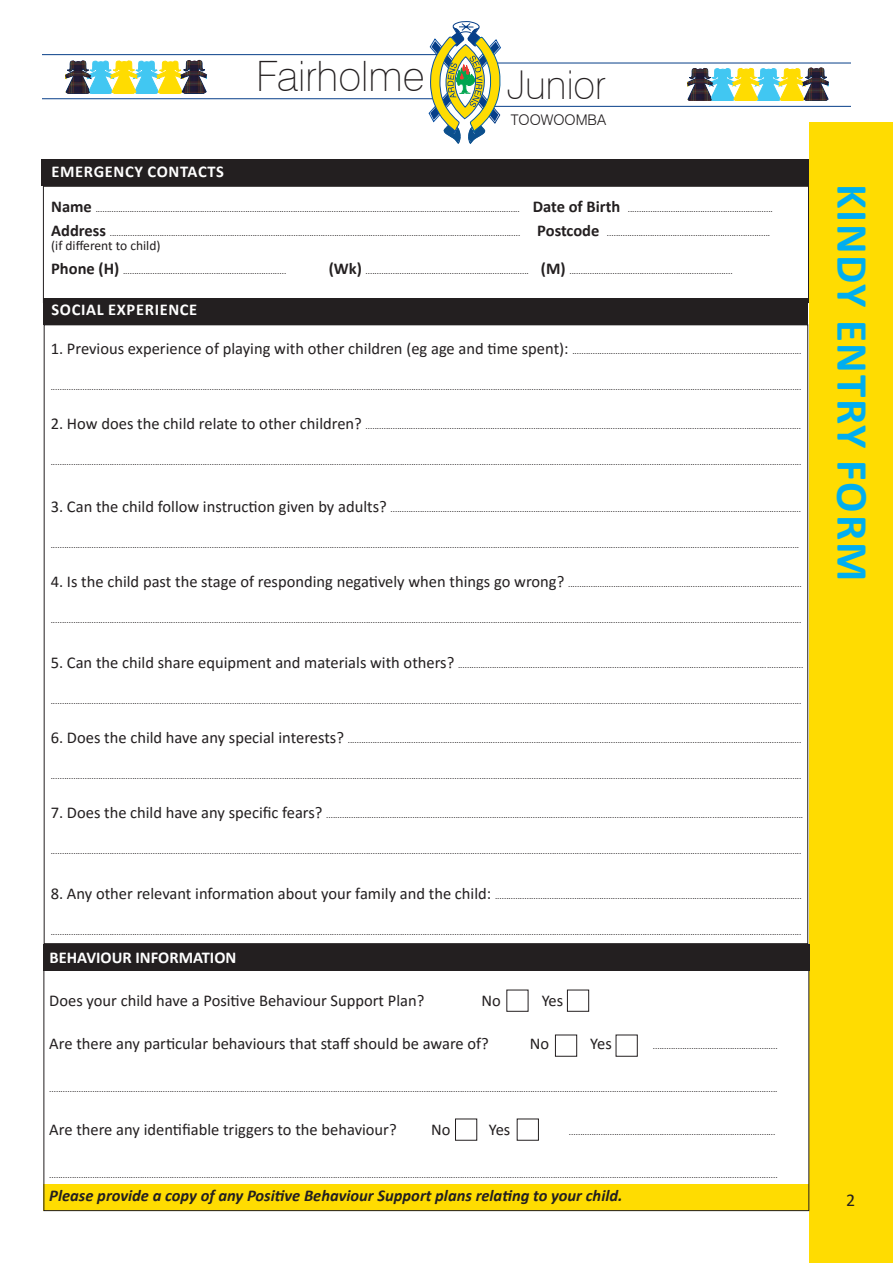
<style>
.page{position:relative;width:893px;height:1263px;background:#fff}
.page>*{position:absolute;margin:0;border:0;box-sizing:border-box;transform-origin:0 0}
.t1{font:700 45px "Calibri";letter-spacing:.04em;color:#00aeef}
.t2{font:100 41.85px "Swiss 721 BT";color:#231f20}
.t3{font:100 39.75px "Swiss 721 BT";color:#231f20}
.t4{font:18px "Calibri";color:#231f20}
.t5{font:16.5px "Calibri";color:#231f20}
.t6{font:italic 700 16.5px "Calibri";color:#231f20}
.t7{font:700 16.5px "Calibri";letter-spacing:.04em;color:#fff}
.t8{font:700 16.5px "Calibri";color:#fff}
.t9{font:300 14.7px "Swiss 721 BT";color:#231f20}
.t10{font:13.5px "Calibri";color:#231f20}
.t11{font:9px "Calibri";color:#231f20}
.s1{font-weight:700;font-size:16.5px}
.s2{font-size:16.5px}
</style>
<div class="page">
<div style="left:809px;top:123px;width:84px;height:1140px;background:#ffdc01"></div>
<div style="left:43px;top:298px;width:764px;height:26px;background:#231f20"></div>
<div style="left:41px;top:159px;width:768px;height:27px;background:#231f20"></div>
<div style="left:43px;top:186px;width:766px;height:117px;border:1px solid #231f20"></div>
<div style="left:43px;top:1184px;width:766px;height:27px;background:#ffdc01"></div>
<div style="left:43px;top:944px;width:766px;height:27px;background:#231f20"></div>
<div style="left:567px;top:990px;width:22px;height:21px;border:1px solid #231f20"></div>
<div style="left:555px;top:1035px;width:22px;height:21px;border:1px solid #231f20"></div>
<hr style="left:495px;top:106px;width:355px;height:1px;background:#073f89">
<hr style="left:497px;top:63px;width:353px;height:1px;background:#073f89">
<hr style="left:43px;top:98px;width:390px;height:1px;background:#073f89">
<svg style="left:428px;top:21px;width:73px;height:123px"></svg>
<hr style="left:43px;top:54px;width:394px;height:1px;background:#073f89">
<svg style="left:91px;top:60px;width:90px;height:33px"></svg>
<img style="left:65px;top:60px;width:26px;height:33px">
<img style="left:181px;top:59px;width:26px;height:34px">
<svg style="left:713px;top:67px;width:90px;height:34px"></svg>
<img style="left:687px;top:68px;width:26px;height:33px">
<img style="left:803px;top:67px;width:26px;height:34px">
<p class="t7" style="left:52px;top:160px;width:174px">EMERGENCY CONTACTS</p>
<p class="t2" style="left:256px;top:51px;width:170px">Fairholme</p>
<p class="t3" style="left:506px;top:61px;width:101px">Junior</p>
<p class="t9" style="left:511px;top:111px;width:97px">TOOWOOMBA</p>
<p class="t11" style="left:51px;top:203px;width:723px"><span class="s1">Name</span> ........................................................................................................................................................................................... <span class="s1">Date of Birth</span> ................................................................</p>
<p class="t11" style="left:51px;top:227px;width:720px"><span class="s1">Address</span> ..................................................................................................................................................................................... <span class="s1">Postcode</span> ........................................................................</p>
<p class="t10" style="left:51px;top:236px;width:111px">(if different to child)</p>
<p class="t11" style="left:51px;top:264px;width:237px"><span class="s1">Phone (H)</span> ........................................................................</p>
<p class="t11" style="left:329px;top:264px;width:405px"><span class="s1">(Wk)</span> ........................................................................ <span class="s1">(M)</span> ........................................................................</p>
<p class="t7" style="left:52px;top:298px;width:147px">SOCIAL EXPERIENCE</p>
<p class="t11" style="left:51px;top:345px;width:752px"><span class="s2">1. Previous experience of playing with other children (eg age and time spent):</span> .....................................................................................................</p>
<p class="t11" style="left:51px;top:381px;width:752px">...........................................................................................................................................................................................................................................................................................................................................</p>
<p class="t11" style="left:51px;top:420px;width:752px"><span class="s2">2. How does the child relate to other children?</span> ................................................................................................................................................................................................</p>
<p class="t11" style="left:51px;top:456px;width:752px">...........................................................................................................................................................................................................................................................................................................................................</p>
<p class="t11" style="left:51px;top:502px;width:752px"><span class="s2">3. Can the child follow instruction given by adults?</span> .....................................................................................................................................................................................</p>
<p class="t11" style="left:51px;top:538px;width:750px">..........................................................................................................................................................................................................................................................................................................................................</p>
<p class="t11" style="left:51px;top:577px;width:752px"><span class="s2">4. Is the child past the stage of responding negatively when things go wrong?</span> .......................................................................................................</p>
<p class="t11" style="left:51px;top:613px;width:752px">...........................................................................................................................................................................................................................................................................................................................................</p>
<p class="t11" style="left:51px;top:658px;width:754px"><span class="s2">5. Can the child share equipment and materials with others?</span> ........................................................................................................................................................</p>
<p class="t11" style="left:51px;top:694px;width:752px">...........................................................................................................................................................................................................................................................................................................................................</p>
<p class="t11" style="left:51px;top:733px;width:752px"><span class="s2">6. Does the child have any special interests?</span> ........................................................................................................................................................................................................</p>
<p class="t11" style="left:51px;top:769px;width:752px">...........................................................................................................................................................................................................................................................................................................................................</p>
<p class="t11" style="left:51px;top:808px;width:754px"><span class="s2">7. Does the child have any specific fears?</span> ..................................................................................................................................................................................................................</p>
<p class="t11" style="left:51px;top:844px;width:752px">...........................................................................................................................................................................................................................................................................................................................................</p>
<p class="t11" style="left:51px;top:889px;width:752px"><span class="s2">8. Any other relevant information about your family and the child:</span> .......................................................................................................................................</p>
<p class="t11" style="left:51px;top:925px;width:752px">...........................................................................................................................................................................................................................................................................................................................................</p>
<p class="t8" style="left:50px;top:945px;width:188px">BEHAVIOUR INFORMATION</p>
<p class="t5" style="left:49px;top:989px;width:377px">Does your child have a Positive Behaviour Support Plan?</p>
<p class="t5" style="left:481px;top:989px;width:21px">No</p>
<p class="t5" style="left:542px;top:989px;width:23px">Yes</p>
<p class="t5" style="left:49px;top:1032px;width:441px">Are there any particular behaviours that staff should be aware of?</p>
<p class="t5" style="left:530px;top:1032px;width:21px">No</p>
<p class="t5" style="left:590px;top:1032px;width:23px">Yes</p>
<p class="t11" style="left:653px;top:1039px;width:126px">.......................................................</p>
<p class="t11" style="left:49px;top:1082px;width:730px">.................................................................................................................................................................................................................................................................................................................................</p>
<p class="t5" style="left:49px;top:1118px;width:349px">Are there any identifiable triggers to the behaviour?</p>
<p class="t5" style="left:431px;top:1118px;width:21px">No</p>
<p class="t5" style="left:489px;top:1118px;width:23px">Yes</p>
<p class="t11" style="left:569px;top:1125px;width:208px">...........................................................................................</p>
<p class="t11" style="left:49px;top:1168px;width:730px">.................................................................................................................................................................................................................................................................................................................................</p>
<p class="t6" style="left:49px;top:1184px;width:575px">Please provide a copy of any Positive Behaviour Support plans relating to your child.</p>
<p class="t1" style="left:884px;top:184px;width:399px;rotate:90deg">KINDY ENTRY FORM</p>
<p class="t4" style="left:846px;top:1188px;width:11px">2</p>
</div>
